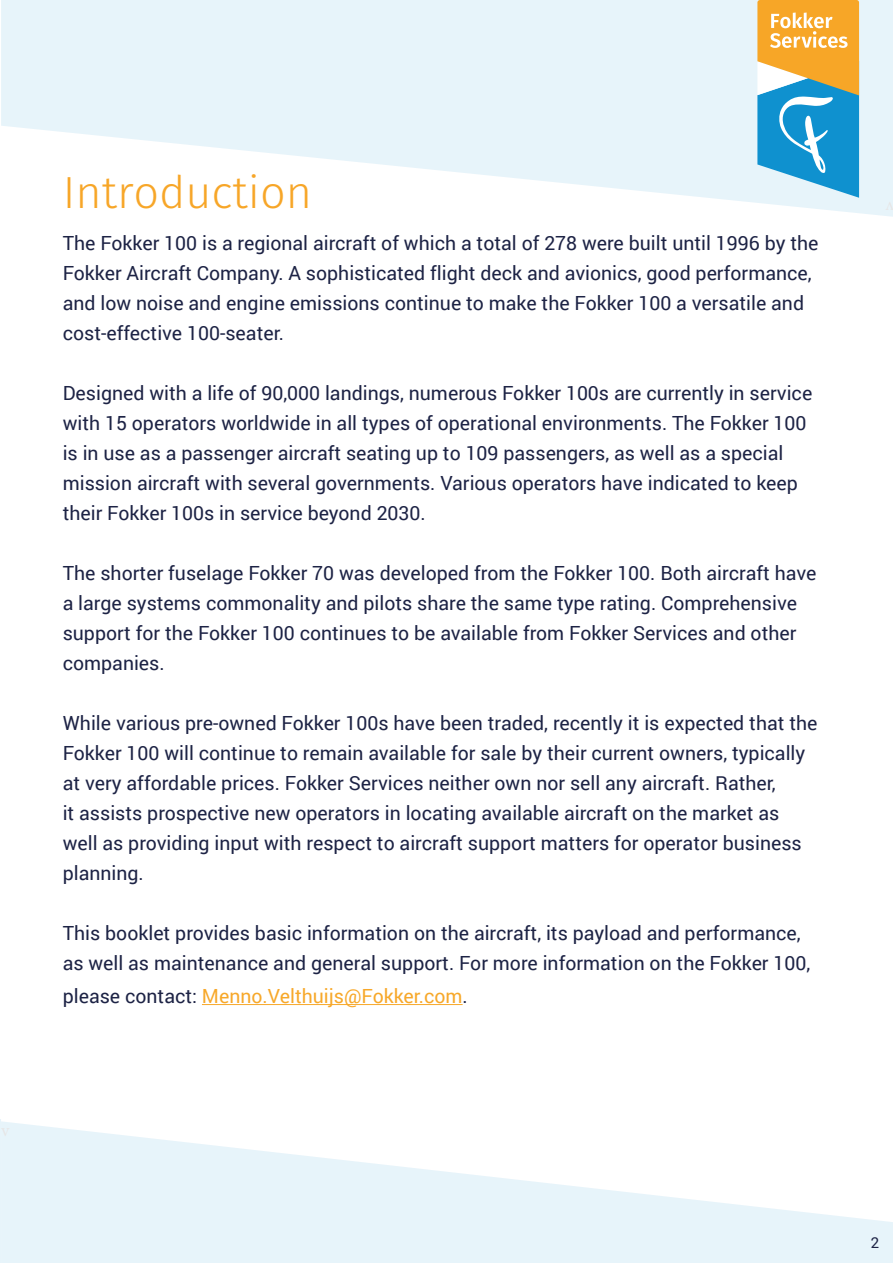
<style>
.page{position:relative;width:893px;height:1263px;background:#fff}
.page>*{position:absolute;margin:0;border:0;box-sizing:border-box;transform-origin:0 0}
.t1{font:300 45px "Fira Sans";color:#f7a628}
.t2{font:19.5px/30px "Roboto";color:#1d2345}
.t3{font:19.5px "Roboto";color:#f7a82a}
.t4{font:15px "Roboto";color:#1d2345}
.s1{color:#1d2345}
</style>
<div class="page">
<svg style="left:0;top:1119px;width:1px;height:144px"></svg>
<svg style="left:1px;top:0;width:892px;height:217px;fill:#e7f4fa"></svg>
<svg style="left:757px;top:0;width:102px;height:198px;background:#93af9e"></svg>
<hr style="left:202px;top:1004px;width:261px;height:1px;background:#f7a82a">
<svg style="left:1px;top:1121px;width:892px;height:142px;fill:#e7f4fa"></svg>
<h1 class="t1" style="left:63px;top:160px;width:251px">Introduction</h1>
<p class="t2" style="left:63px;top:227px;width:757px">The Fokker 100 is a regional aircraft of which a total of 278 were built until 1996 by the Fokker Aircraft Company. A sophisticated flight deck and avionics, good performance, and low noise and engine emissions continue to make the Fokker 100 a versatile and cost-effective 100-seater.</p>
<p class="t2" style="left:63px;top:377px;width:751px">Designed with a life of 90,000 landings, numerous Fokker 100s are currently in service with 15 operators worldwide in all types of operational environments. The Fokker 100 is in use as a passenger aircraft seating up to 109 passengers, as well as a special mission aircraft with several governments. Various operators have indicated to keep their Fokker 100s in service beyond 2030.</p>
<p class="t2" style="left:63px;top:557px;width:755px">The shorter fuselage Fokker 70 was developed from the Fokker 100. Both aircraft have a large systems commonality and pilots share the same type rating. Comprehensive support for the Fokker 100 continues to be available from Fokker Services and other companies.</p>
<p class="t2" style="left:63px;top:707px;width:756px">While various pre-owned Fokker 100s have been traded, recently it is expected that the Fokker 100 will continue to remain available for sale by their current owners, typically at very affordable prices. Fokker Services neither own nor sell any aircraft. Rather,<br>it assists prospective new operators in locating available aircraft on the market as well as providing input with respect to aircraft support matters for operator business planning.</p>
<p class="t2" style="left:63px;top:917px;width:749px">This booklet provides basic information on the aircraft, its payload and performance, as well as maintenance and general support. For more information on the Fokker 100,</p>
<p class="t3" style="left:63px;top:982px;width:407px"><span class="s1">please contact:</span> Menno.Velthuijs@Fokker.com<span class="s1">.</span></p>
<p class="t4" style="left:871px;top:1232px;width:10px">2</p>
</div>
